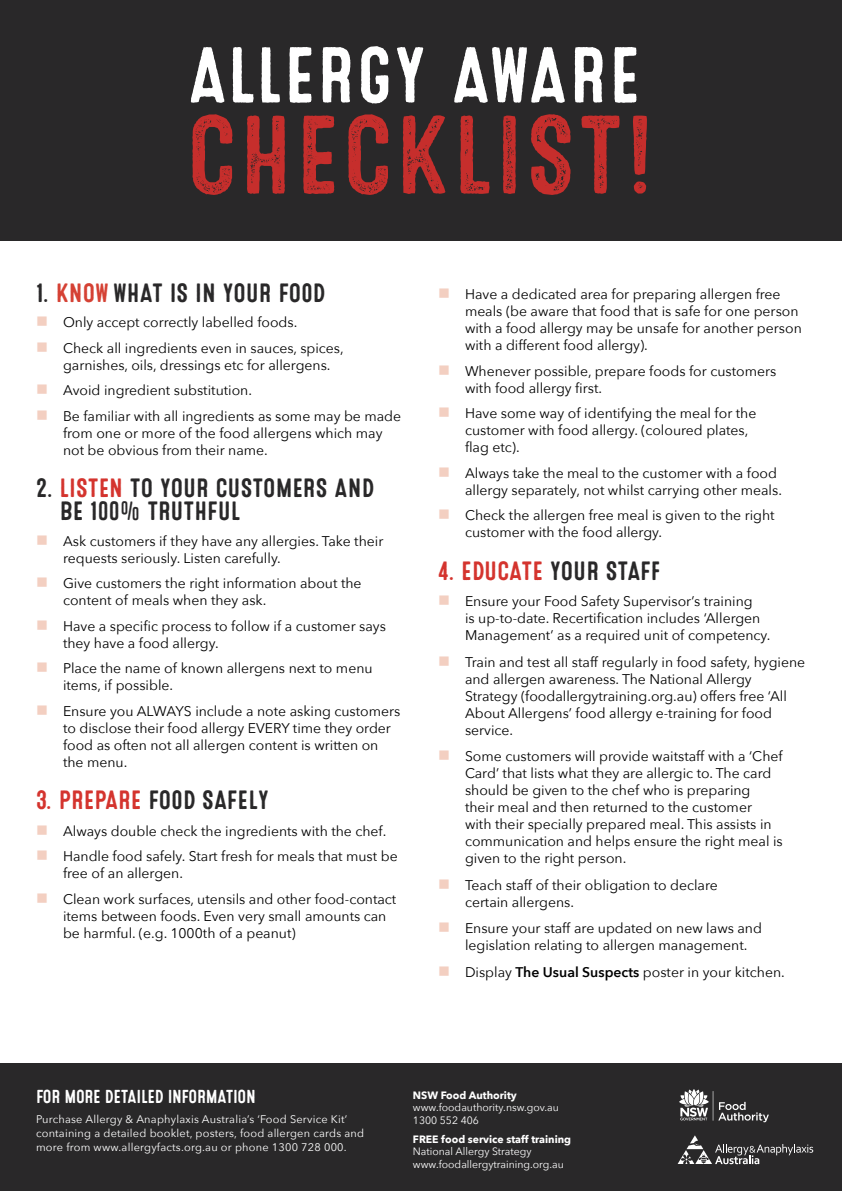
<style>
.page{position:relative;width:842px;height:1191px;background:#fff}
.page>*{position:absolute;margin:0;border:0;box-sizing:border-box;transform-origin:0 0}
.t1{font:111.3px "Microbrew Three";letter-spacing:.02em;color:#c62e2c}
.t2{font:79.1px "Microbrew One";letter-spacing:.01em;color:#fff}
.t3{font:26.5px/23px "Microbrew One";color:#292829}
.t4{font:26.5px "Microbrew One";letter-spacing:-.005em;color:#d4342e}
.t5{font:18.8px "Microbrew One";letter-spacing:-.02em;color:#fff}
.t6{font:14px/17px "Avenir Next";color:#000}
.t7{font:11px/14px "Avenir Next";letter-spacing:.02em;color:#fff}
.t8{font:10.6px/12.8px "Avenir Next";color:#fff}
.t9{font:700 10.6px "Avenir Next";color:#fff}
.s1{color:#d54134}
.s2{color:#f3cfc1}
.s3{color:#d4342e}
.s4{color:#292829}
.s5{font-weight:600}
</style>
<div class="page">
<div style="left:0;top:0;width:842px;height:240px;background:#292829"></div>
<div style="left:0;top:1063px;width:842px;height:128px;background:#292829"></div>
<svg style="left:678px;top:1135px;width:135px;height:29px"></svg>
<svg style="left:679px;top:1089px;width:90px;height:33px"></svg>
<h2 class="t2" style="left:187px;top:30px;width:455px">ALLERGY AWARE</h2>
<h1 class="t1" style="left:187px;top:92px;width:469px">CHECKLIST!</h1>
<h3 class="t3" style="left:36px;top:282px;width:291px">1. <span class="s1">KNOW</span> WHAT IS IN YOUR FOOD</h3>
<p class="t6" style="left:36px;top:314px;width:263px"><span class="s2">■</span> Only accept correctly labelled foods.</p>
<p class="t6" style="left:63px;top:339px;width:282px;text-indent:-27px"><span class="s2">■</span> Check all ingredients even in sauces, spices, garnishes, oils, dressings etc for allergens.</p>
<p class="t6" style="left:36px;top:382px;width:218px"><span class="s2">■</span> Avoid ingredient substitution.</p>
<p class="t6" style="left:63px;top:407px;width:340px;text-indent:-27px"><span class="s2">■</span> Be familiar with all ingredients as some may be made from one or more of the food allergens which may not be obvious from their name.</p>
<h3 class="t3" style="left:60px;top:477px;width:316px;text-indent:-24px">2. <span class="s3">LISTEN</span> TO YOUR CUSTOMERS AND<br>BE 100% TRUTHFUL</h3>
<p class="t6" style="left:63px;top:532px;width:322px;text-indent:-27px"><span class="s2">■</span> Ask customers if they have any allergies. Take their requests seriously. Listen carefully.</p>
<p class="t6" style="left:63px;top:575px;width:300px;text-indent:-27px"><span class="s2">■</span> Give customers the right information about the content of meals when they ask.</p>
<p class="t6" style="left:63px;top:617px;width:324px;text-indent:-27px"><span class="s2">■</span> Have a specific process to follow if a customer says they have a food allergy.</p>
<p class="t6" style="left:63px;top:660px;width:311px;text-indent:-27px"><span class="s2">■</span> Place the name of known allergens next to menu items, if possible.</p>
<p class="t6" style="left:63px;top:702px;width:339px;text-indent:-27px"><span class="s2">■</span> Ensure you ALWAYS include a note asking customers to disclose their food allergy EVERY time they order food as often not all allergen content is written on the menu.</p>
<h3 class="t3" style="left:36px;top:789px;width:235px"><span class="s3">3. PREPARE</span> FOOD SAFELY</h3>
<p class="t6" style="left:36px;top:822px;width:352px"><span class="s2">■</span> Always double check the ingredients with the chef.</p>
<p class="t6" style="left:63px;top:847px;width:336px;text-indent:-27px"><span class="s2">■</span> Handle food safely. Start fresh for meals that must be free of an allergen.</p>
<p class="t6" style="left:63px;top:890px;width:335px;text-indent:-27px"><span class="s2">■</span> Clean work surfaces, utensils and other food-contact items between foods. Even very small amounts can be harmful. (e.g. 1000th of a peanut)</p>
<p class="t6" style="left:465px;top:286px;width:338px;text-indent:-27px"><span class="s2">■</span> Have a dedicated area for preparing allergen free meals (be aware that food that is safe for one person with a food allergy may be unsafe for another person with a different food allergy).</p>
<p class="t6" style="left:465px;top:362px;width:313px;text-indent:-27px"><span class="s2">■</span> Whenever possible, prepare foods for customers with food allergy first.</p>
<p class="t6" style="left:465px;top:405px;width:293px;text-indent:-27px"><span class="s2">■</span> Have some way of identifying the meal for the customer with food allergy. (coloured plates, flag etc).</p>
<p class="t6" style="left:465px;top:464px;width:318px;text-indent:-27px"><span class="s2">■</span> Always take the meal to the customer with a food allergy separately, not whilst carrying other meals.</p>
<p class="t6" style="left:465px;top:507px;width:311px;text-indent:-27px"><span class="s2">■</span> Check the allergen free meal is given to the right customer with the food allergy.</p>
<h3 class="t4" style="left:438px;top:555px;width:224px">4. EDUCATE <span class="s4">YOUR STAFF</span></h3>
<p class="t6" style="left:465px;top:593px;width:307px;text-indent:-27px"><span class="s2">■</span> Ensure your Food Safety Supervisor’s training<br>is up-to-date. Recertification includes ‘Allergen<br>Management’ as a required unit of competency.</p>
<p class="t6" style="left:465px;top:653px;width:342px;text-indent:-27px"><span class="s2">■</span> Train and test all staff regularly in food safety, hygiene and allergen awareness. The National Allergy Strategy (foodallergytraining.org.au) offers free ‘All About Allergens’ food allergy e-training for food service.</p>
<p class="t6" style="left:465px;top:748px;width:319px;text-indent:-27px"><span class="s2">■</span> Some customers will provide waitstaff with a ‘Chef Card’ that lists what they are allergic to. The card should be given to the chef who is preparing their meal and then returned to the customer<br>with their specially prepared meal. This assists in communication and helps ensure the right meal is given to the right person.</p>
<p class="t6" style="left:465px;top:876px;width:254px;text-indent:-27px"><span class="s2">■</span> Teach staff of their obligation to declare certain allergens.</p>
<p class="t6" style="left:465px;top:920px;width:298px;text-indent:-27px"><span class="s2">■</span> Ensure your staff are updated on new laws and legislation relating to allergen management.</p>
<p class="t6" style="left:438px;top:963px;width:348px"><span class="s2">■</span> Display <span class="s5">The Usual Suspects</span> poster in your kitchen.</p>
<h3 class="t5" style="left:36px;top:1086px;width:221px">FOR MORE DETAILED INFORMATION</h3>
<p class="t7" style="left:36px;top:1112px;width:330px">Purchase Allergy &amp; Anaphylaxis Australia’s ‘Food Service Kit’ containing a detailed booklet, posters, food allergen cards and more from www.allergyfacts.org.au or phone 1300 728 000.</p>
<p class="t9" style="left:413px;top:1088px;width:105px">NSW Food Authority</p>
<p class="t8" style="left:413px;top:1101px;width:148px">www.foodauthority.nsw.gov.au<br>1300 552 406</p>
<p class="t9" style="left:413px;top:1132px;width:160px">FREE food service staff training</p>
<p class="t8" style="left:413px;top:1145px;width:152px">National Allergy Strategy www.foodallergytraining.org.au</p>
</div>
